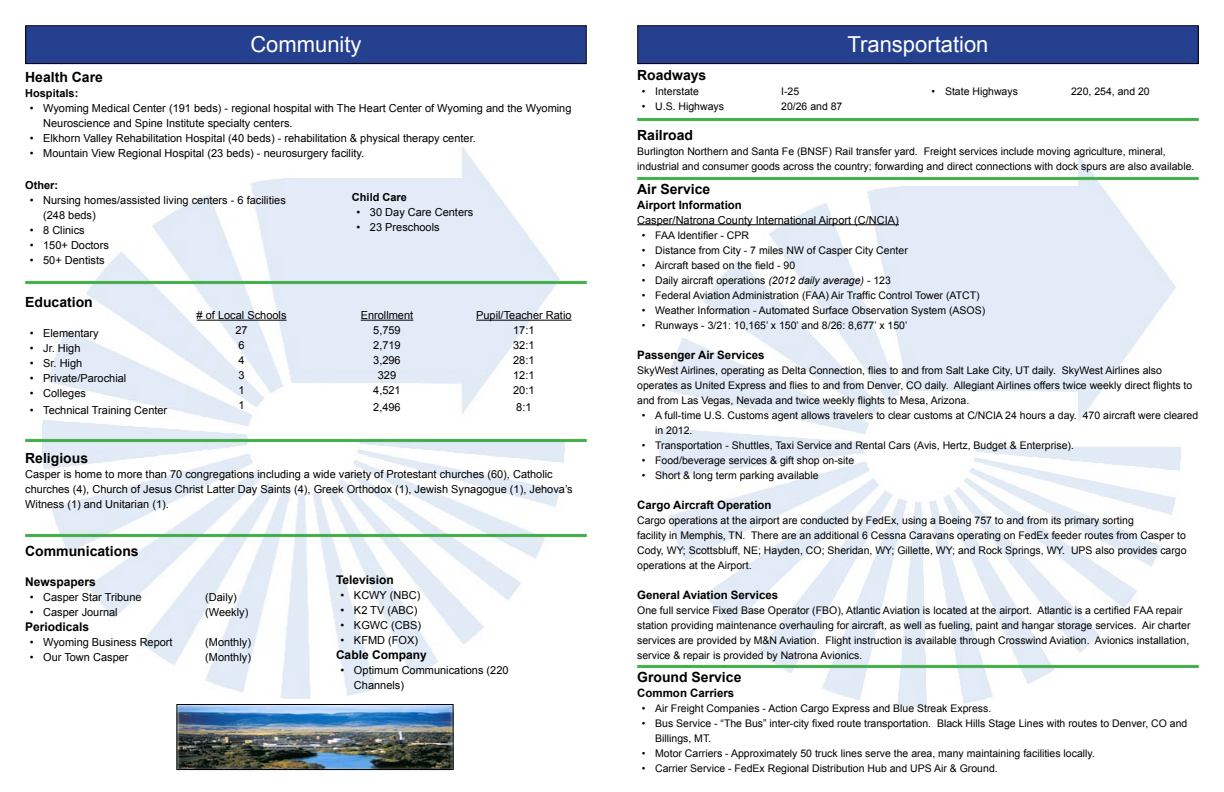
<style>
.page{position:relative;width:1224px;height:792px;background:#fff}
.page>*{position:absolute;margin:0;border:0;box-sizing:border-box;transform-origin:0 0}
.t1{font:22px "Arial";color:#fff}
.t2{font:700 14px "Arial";color:#000}
.t3{font:700 12px "Arial";color:#000}
.t4{font:700 11.5px "Arial";color:#000}
.t5{font:11px/15px "Arial";color:#000}
.t6{font:700 11px "Arial";color:#000}
.t7{font:10.5px/15px "Arial";color:#000}
.s1{font-style:italic}
</style>
<div class="page">
<img style="left:43px;top:147px;width:521px;height:552px">
<img style="left:660px;top:154px;width:521px;height:552px">
<div style="left:26px;top:26px;width:560px;height:38px;background:#25408f"></div>
<div style="left:25px;top:25px;width:562px;height:39px;border:1px solid #000"></div>
<div style="left:638px;top:26px;width:560px;height:38px;background:#25408f"></div>
<div style="left:637px;top:25px;width:562px;height:39px;border:1px solid #000"></div>
<hr style="left:25px;top:281px;width:562px;height:1px;background:#41ad49">
<hr style="left:25px;top:282px;width:562px;height:1px;background:#41ad49">
<hr style="left:25px;top:283px;width:562px;height:1px;background:#41ad49">
<hr style="left:25px;top:439px;width:562px;height:1px;background:#41ad49">
<hr style="left:25px;top:440px;width:562px;height:1px;background:#41ad49">
<hr style="left:25px;top:441px;width:562px;height:1px;background:#41ad49">
<hr style="left:25px;top:534px;width:562px;height:1px;background:#41ad49">
<hr style="left:25px;top:535px;width:562px;height:1px;background:#41ad49">
<hr style="left:25px;top:536px;width:562px;height:1px;background:#41ad49">
<hr style="left:476px;top:320px;width:96px;height:1px;background:#000">
<hr style="left:197px;top:320px;width:90px;height:1px;background:#000">
<hr style="left:361px;top:320px;width:52px;height:1px;background:#000">
<hr style="left:637px;top:224px;width:262px;height:1px;background:#000">
<hr style="left:637px;top:665px;width:562px;height:1px;background:#41ad49">
<hr style="left:637px;top:666px;width:562px;height:1px;background:#41ad49">
<hr style="left:637px;top:667px;width:562px;height:1px;background:#41ad49">
<hr style="left:637px;top:177px;width:562px;height:1px;background:#41ad49">
<hr style="left:637px;top:178px;width:562px;height:1px;background:#41ad49">
<hr style="left:637px;top:179px;width:562px;height:1px;background:#41ad49">
<hr style="left:637px;top:118px;width:562px;height:1px;background:#41ad49">
<hr style="left:637px;top:119px;width:562px;height:1px;background:#41ad49">
<hr style="left:637px;top:120px;width:562px;height:1px;background:#41ad49">
<img style="left:178px;top:706px;width:274px;height:62px">
<div style="left:176px;top:704px;width:278px;height:66px;border:1px solid #000"></div>
<h1 class="t1" style="left:250px;top:30px;width:113px">Community</h1>
<h1 class="t1" style="left:847px;top:30px;width:143px">Transportation</h1>
<h2 class="t2" style="left:25px;top:68px;width:79px">Health Care</h2>
<p class="t6" style="left:25px;top:86px;width:55px">Hospitals:</p>
<p class="t5" style="left:43px;top:101px;width:530px;text-indent:-13px">• Wyoming Medical Center (191 beds) - regional hospital with The Heart Center of Wyoming and the Wyoming<br>Neuroscience and Spine Institute specialty centers.</p>
<p class="t5" style="left:30px;top:131px;width:448px">• Elkhorn Valley Rehabilitation Hospital (40 beds) - rehabilitation &amp; physical therapy center.</p>
<p class="t5" style="left:30px;top:146px;width:336px">• Mountain View Regional Hospital (23 beds) - neurosurgery facility.</p>
<p class="t6" style="left:25px;top:178px;width:35px">Other:</p>
<p class="t5" style="left:43px;top:193px;width:244px;text-indent:-13px">• Nursing homes/assisted living centers - 6 facilities (248 beds)</p>
<p class="t5" style="left:30px;top:223px;width:57px">• 8 Clinics</p>
<p class="t5" style="left:30px;top:238px;width:81px">• 150+ Doctors</p>
<p class="t5" style="left:30px;top:253px;width:76px">• 50+ Dentists</p>
<p class="t6" style="left:352px;top:190px;width:57px">Child Care</p>
<p class="t5" style="left:356px;top:205px;width:118px">• 30 Day Care Centers</p>
<p class="t5" style="left:356px;top:220px;width:85px">• 23 Preschools</p>
<h2 class="t2" style="left:25px;top:293px;width:69px">Education</h2>
<p class="t5" style="left:30px;top:326px;width:71px">• Elementary</p>
<p class="t5" style="left:30px;top:341px;width:52px">• Jr. High</p>
<p class="t5" style="left:30px;top:356px;width:54px">• Sr. High</p>
<p class="t5" style="left:30px;top:371px;width:98px">• Private/Parochial</p>
<p class="t5" style="left:30px;top:386px;width:58px">• Colleges</p>
<p class="t5" style="left:30px;top:403px;width:139px">• Technical Training Center</p>
<h2 class="t2" style="left:25px;top:449px;width:65px">Religious</h2>
<p class="t5" style="left:25px;top:467px;width:549px">Casper is home to more than 70 congregations including a wide variety of Protestant churches (60), Catholic churches (4), Church of Jesus Christ Latter Day Saints (4), Greek Orthodox (1), Jewish Synagogue (1), Jehova’s<br>Witness (1) and Unitarian (1).</p>
<h2 class="t2" style="left:25px;top:542px;width:115px">Communications</h2>
<p class="t3" style="left:25px;top:574px;width:72px">Newspapers</p>
<p class="t5" style="left:30px;top:590px;width:113px">• Casper Star Tribune</p>
<p class="t5" style="left:205px;top:590px;width:33px">(Daily)</p>
<p class="t5" style="left:30px;top:605px;width:90px">• Casper Journal</p>
<p class="t5" style="left:205px;top:605px;width:45px">(Weekly)</p>
<p class="t3" style="left:25px;top:619px;width:66px">Periodicals</p>
<p class="t5" style="left:30px;top:635px;width:144px">• Wyoming Business Report</p>
<p class="t5" style="left:205px;top:635px;width:47px">(Monthly)</p>
<p class="t5" style="left:30px;top:650px;width:100px">• Our Town Casper</p>
<p class="t5" style="left:205px;top:650px;width:47px">(Monthly)</p>
<p class="t5" style="left:197px;top:308px;width:91px;text-align:center"># of Local Schools<br>27<br>6<br>4<br>3<br>1<br>1</p>
<p class="t5" style="left:361px;top:308px;width:54px;text-align:center">Enrollment<br>5,759<br>2,719<br>3,296<br>329<br>4,521</p>
<p class="t5" style="left:476px;top:308px;width:97px;text-align:center">Pupil/Teacher Ratio<br>17:1<br>32:1<br>28:1<br>12:1<br>20:1</p>
<p class="t5" style="left:516px;top:400px;width:17px">8:1</p>
<p class="t5" style="left:373px;top:400px;width:29px">2,496</p>
<p class="t3" style="left:336px;top:572px;width:59px">Television</p>
<p class="t5" style="left:341px;top:588px;width:81px">• KCWY (NBC)</p>
<p class="t5" style="left:341px;top:603px;width:78px">• K2 TV (ABC)</p>
<p class="t5" style="left:341px;top:618px;width:82px">• KGWC (CBS)</p>
<p class="t5" style="left:341px;top:633px;width:79px">• KFMD (FOX)</p>
<p class="t3" style="left:336px;top:647px;width:92px">Cable Company</p>
<p class="t5" style="left:354px;top:663px;width:156px;text-indent:-13px">• Optimum Communications (220<br>Channels)</p>
<h2 class="t2" style="left:637px;top:66px;width:71px">Roadways</h2>
<p class="t7" style="left:642px;top:84px;width:59px">• Interstate</p>
<p class="t7" style="left:781px;top:84px;width:20px">I-25</p>
<p class="t7" style="left:642px;top:99px;width:84px">• U.S. Highways</p>
<p class="t7" style="left:781px;top:99px;width:63px">20/26 and 87</p>
<h2 class="t2" style="left:637px;top:126px;width:58px">Railroad</h2>
<p class="t7" style="left:637px;top:144px;width:559px">Burlington Northern and Santa Fe (BNSF) Rail transfer yard. Freight services include moving agriculture, mineral, industrial and consumer goods across the country; forwarding and direct connections with dock spurs are also available.</p>
<h2 class="t2" style="left:637px;top:180px;width:75px">Air Service</h2>
<p class="t4" style="left:637px;top:197px;width:106px">Airport Information</p>
<p class="t5" style="left:637px;top:212px;width:263px">Casper/Natrona County International Airport (C/NCIA)</p>
<p class="t7" style="left:642px;top:228px;width:109px">• FAA Identifier - CPR</p>
<p class="t7" style="left:642px;top:243px;width:268px">• Distance from City - 7 miles NW of Casper City Center</p>
<p class="t7" style="left:642px;top:258px;width:155px">• Aircraft based on the field - 90</p>
<p class="t7" style="left:642px;top:273px;width:251px">• Daily aircraft operations <span class="s1">(2012 daily average)</span> - 123</p>
<p class="t7" style="left:642px;top:288px;width:339px">• Federal Aviation Administration (FAA) Air Traffic Control Tower (ATCT)</p>
<p class="t7" style="left:642px;top:303px;width:345px">• Weather Information - Automated Surface Observation System (ASOS)</p>
<p class="t7" style="left:642px;top:318px;width:267px">• Runways - 3/21: 10,165’ x 150’ and 8/26: 8,677’ x 150’</p>
<p class="t4" style="left:637px;top:347px;width:129px">Passenger Air Services</p>
<p class="t7" style="left:637px;top:363px;width:557px">SkyWest Airlines, operating as Delta Connection, flies to and from Salt Lake City, UT daily. SkyWest Airlines also operates as United Express and flies to and from Denver, CO daily. Allegiant Airlines offers twice weekly direct flights to and from Las Vegas, Nevada and twice weekly flights to Mesa, Arizona.</p>
<p class="t7" style="left:655px;top:408px;width:545px;text-indent:-14px">• A full-time U.S. Customs agent allows travelers to clear customs at C/NCIA 24 hours a day. 470 aircraft were cleared in 2012.</p>
<p class="t7" style="left:642px;top:438px;width:434px">• Transportation - Shuttles, Taxi Service and Rental Cars (Avis, Hertz, Budget &amp; Enterprise).</p>
<p class="t7" style="left:642px;top:453px;width:214px">• Food/beverage services &amp; gift shop on-site</p>
<p class="t7" style="left:642px;top:468px;width:178px">• Short &amp; long term parking available</p>
<p class="t4" style="left:637px;top:497px;width:136px">Cargo Aircraft Operation</p>
<p class="t7" style="left:637px;top:513px;width:551px">Cargo operations at the airport are conducted by FedEx, using a Boeing 757 to and from its primary sorting<br>facility in Memphis, TN. There are an additional 6 Cessna Caravans operating on FedEx feeder routes from Casper to Cody, WY; Scottsbluff, NE; Hayden, CO; Sheridan, WY; Gillette, WY; and Rock Springs, WY. UPS also provides cargo operations at the Airport.</p>
<p class="t4" style="left:637px;top:587px;width:143px">General Aviation Services</p>
<p class="t7" style="left:637px;top:603px;width:555px">One full service Fixed Base Operator (FBO), Atlantic Aviation is located at the airport. Atlantic is a certified FAA repair station providing maintenance overhauling for aircraft, as well as fueling, paint and hangar storage services. Air charter services are provided by M&amp;N Aviation. Flight instruction is available through Crosswind Aviation. Avionics installation, service &amp; repair is provided by Natrona Avionics.</p>
<h2 class="t2" style="left:637px;top:668px;width:106px">Ground Service</h2>
<p class="t4" style="left:637px;top:685px;width:99px">Common Carriers</p>
<p class="t7" style="left:642px;top:701px;width:351px">• Air Freight Companies - Action Cargo Express and Blue Streak Express.</p>
<p class="t7" style="left:655px;top:716px;width:534px;text-indent:-14px">• Bus Service - “The Bus” inter-city fixed route transportation. Black Hills Stage Lines with routes to Denver, CO and<br>Billings, MT.</p>
<p class="t7" style="left:642px;top:746px;width:455px">• Motor Carriers - Approximately 50 truck lines serve the area, many maintaining facilities locally.</p>
<p class="t7" style="left:642px;top:761px;width:358px">• Carrier Service - FedEx Regional Distribution Hub and UPS Air &amp; Ground.</p>
<p class="t7" style="left:932px;top:84px;width:88px">• State Highways</p>
<p class="t7" style="left:1071px;top:84px;width:80px">220, 254, and 20</p>
</div>
